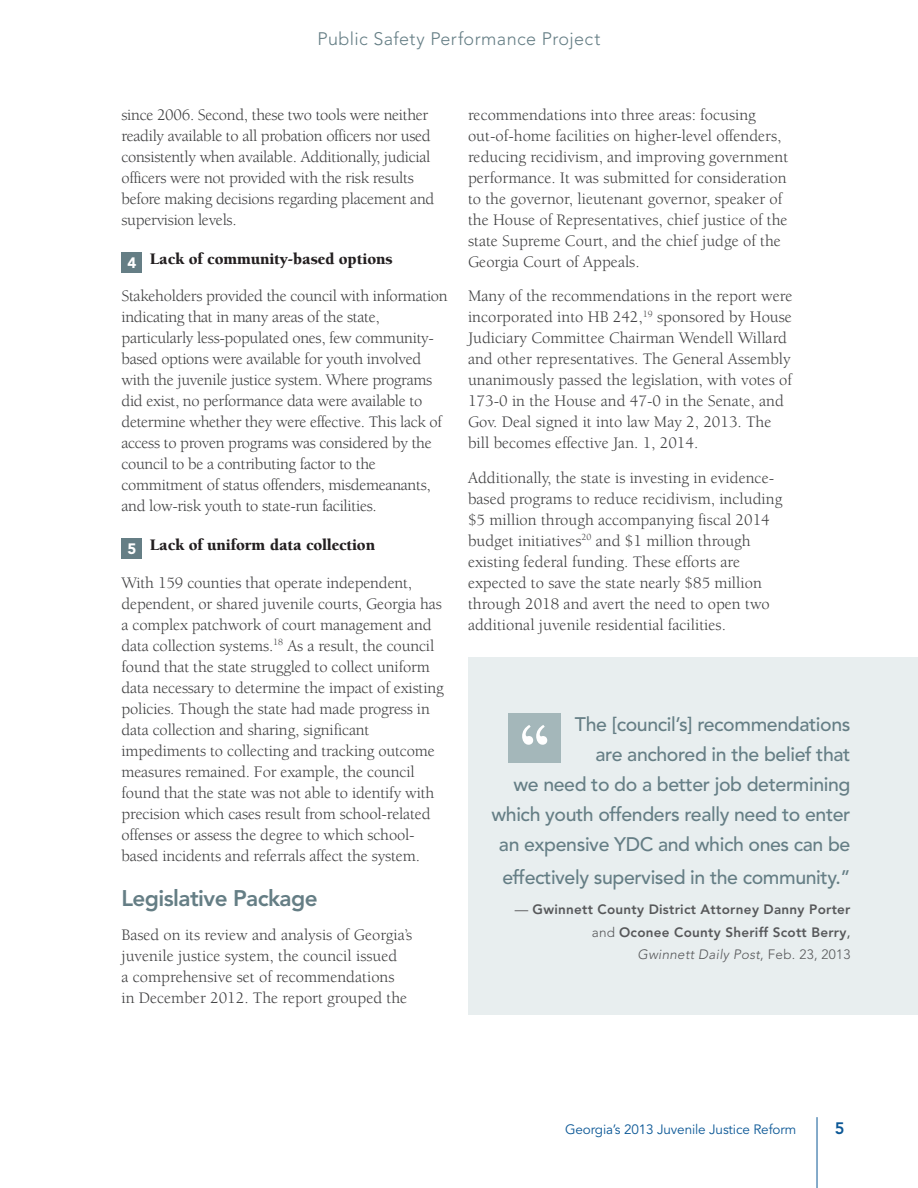
<style>
.page{position:relative;width:918px;height:1188px;background:#fff}
.page>*{position:absolute;margin:0;border:0;box-sizing:border-box;transform-origin:0 0}
.t1{font:900 69.6px "Berkeley Std";color:#fff}
.BODY_text{font:800 22.5px "Avenir LT Std";letter-spacing:-.025em;color:#657e85}
.CALLOUT_text{font:500 19.5px/30px "Avenir LT Std";letter-spacing:-.02em;color:#657e85;text-align:right}
.t2{font:300 18px "Avenir LT Std";letter-spacing:.02em;color:#657e85}
.BODY_text-2{font:16.5px/21px "Berkeley Std";letter-spacing:-.01em;color:#3e3e3f}
.t3{font:900 16.5px "Berkeley Std";letter-spacing:-.01em;color:#231f20}
.t4{font:800 16.5px "Avenir LT Std";color:#0c5896}
.CALLOUT_text_attribu{font:300 13.5px/22.5px "Avenir LT Std";color:#57585a;text-align:right}
.CALLOUT_text_attribu-2{font:800 13.5px "Avenir LT Std";letter-spacing:.02em;color:#57585a}
.t5{font:13.5px "Avenir LT Std";letter-spacing:-.01em;color:#0c5896}
.s1{font-weight:400}
.s2{font-weight:800}
.s3{font-weight:500}
</style>
<div class="page">
<hr style="left:817px;top:1117px;width:1px;height:71px;background:#0c5896">
<div style="left:122px;top:252px;width:20px;height:21px;background:#657e85"></div>
<div style="left:122px;top:538px;width:20px;height:21px;background:#657e85"></div>
<div style="left:468px;top:657px;width:450px;height:358px;background:#e8eeef"></div>
<div style="left:508px;top:713px;width:53px;height:50px;background:#a4b7ba"></div>
<p class="t2" style="left:318px;top:28px;width:284px">Public Safety Performance Project</p>
<p class="BODY_text-2" style="left:122px;top:104px;width:314px">since 2006. Second, these two tools were neither readily available to all probation officers nor used consistently when available. Additionally, judicial officers were not provided with the risk results before making decisions regarding placement and supervision levels.</p>
<p class="t3" style="left:127px;top:250px;width:267px"><sub>4</sub> Lack of community-based options</p>
<p class="BODY_text-2" style="left:122px;top:286px;width:328px">Stakeholders provided the council with information indicating that in many areas of the state, particularly less-populated ones, few community&shy;based options were available for youth involved with the juvenile justice system. Where programs did exist, no performance data were available to determine whether they were effective. This lack of access to proven programs was considered by the council to be a contributing factor to the commitment of status offenders, misdemeanants, and low-risk youth to state-run facilities.</p>
<p class="t3" style="left:127px;top:536px;width:249px"><sub>5</sub> Lack of uniform data collection</p>
<p class="BODY_text-2" style="left:122px;top:572px;width:324px">With 159 counties that operate independent, dependent, or shared juvenile courts, Georgia has a complex patchwork of court management and data collection systems.<sup>18</sup> As a result, the council found that the state struggled to collect uniform data necessary to determine the impact of existing policies. Though the state had made progress in data collection and sharing, significant impediments to collecting and tracking outcome measures remained. For example, the council found that the state was not able to identify with precision which cases result from school-related offenses or assess the degree to which school&shy;based incidents and referrals affect the system.</p>
<p class="BODY_text" style="left:122px;top:885px;width:198px">Legislative Package</p>
<p class="BODY_text-2" style="left:122px;top:925px;width:292px">Based on its review and analysis of Georgia’s juvenile justice system, the council issued<br>a comprehensive set of recommendations<br>in December 2012. The report grouped the</p>
<p class="BODY_text-2" style="left:468px;top:104px;width:322px">recommendations into three areas: focusing out-of-home facilities on higher-level offenders, reducing recidivism, and improving government performance. It was submitted for consideration to the governor, lieutenant governor, speaker of the House of Representatives, chief justice of the state Supreme Court, and the chief judge of the Georgia Court of Appeals.</p>
<p class="BODY_text-2" style="left:468px;top:286px;width:326px">Many of the recommendations in the report were incorporated into HB 242,<sup>19</sup> sponsored by House Judiciary Committee Chairman Wendell Willard and other representatives. The General Assembly unanimously passed the legislation, with votes of 173-0 in the House and 47-0 in the Senate, and Gov. Deal signed it into law May 2, 2013. The bill becomes effective Jan. 1, 2014.</p>
<p class="BODY_text-2" style="left:468px;top:467px;width:316px">Additionally, the state is investing in evidence&shy;based programs to reduce recidivism, including $5 million through accompanying fiscal 2014 budget initiatives<sup>20</sup> and $1 million through existing federal funding. These efforts are expected to save the state nearly $85 million through 2018 and avert the need to open two additional juvenile residential facilities.</p>
<p class="CALLOUT_text" style="left:492px;top:709px;width:360px">The [council’s] recommendations<br>are anchored in the belief that<br>we need to do a better job determining which youth offenders really need to enter an expensive YDC and which ones can be</p>
<p class="CALLOUT_text" style="left:502px;top:862px;width:350px">effectively supervised in the community.”</p>
<p class="CALLOUT_text_attribu-2" style="left:515px;top:902px;width:337px"><span class="s1">—</span> Gwinnett County District Attorney Danny Porter</p>
<p class="CALLOUT_text_attribu" style="left:592px;top:921px;width:260px">and <span class="s2">Oconee County Sheriff Scott Berry</span><span class="s3">,<br></span>Gwinnett Daily Post, Fe b . 23, 20 1 3</p>
<p class="t1" style="left:519px;top:712px;width:32px">“</p>
<p class="t5" style="left:565px;top:1122px;width:233px">Georgia’s 2013 Juvenile Justice Reform</p>
<p class="t4" style="left:835px;top:1119px;width:11px">5</p>
</div>
